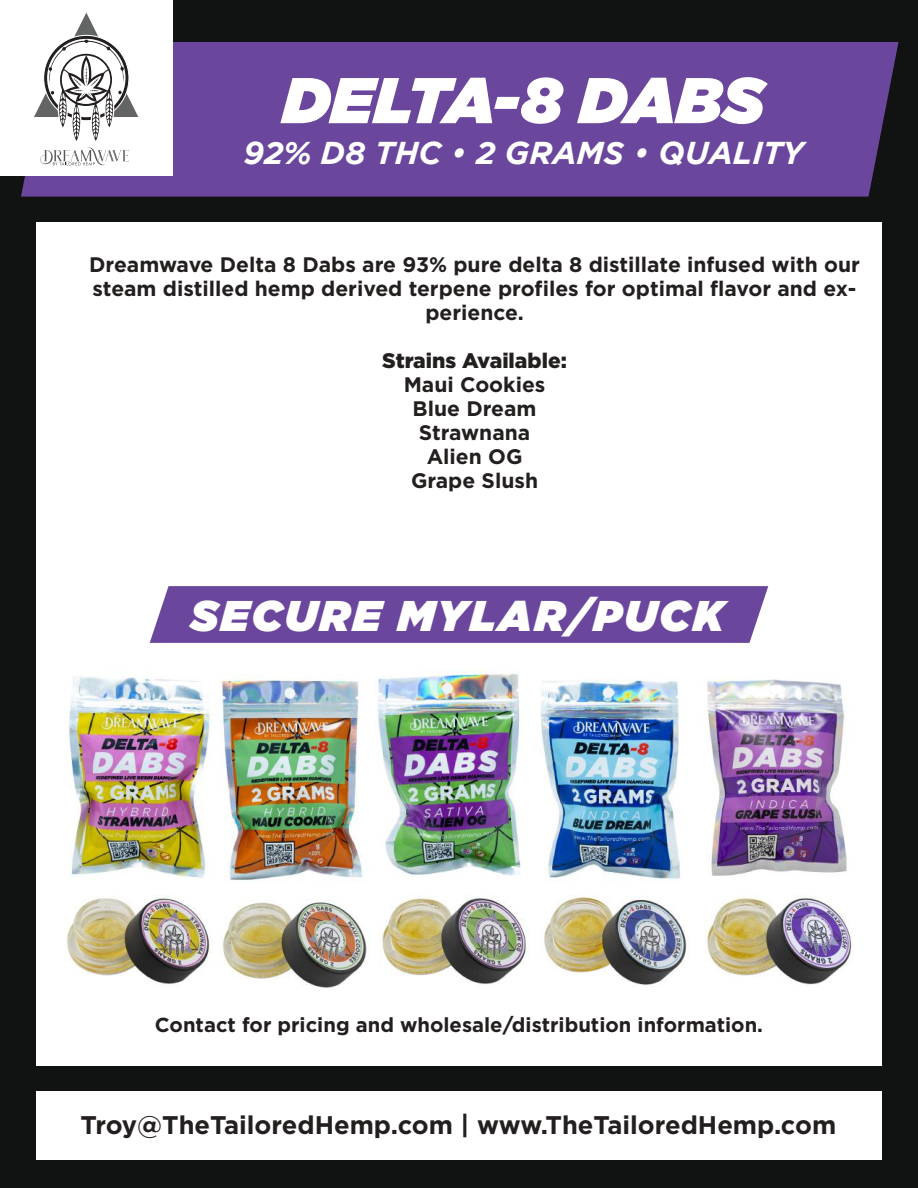
<style>
.page{position:relative;width:918px;height:1188px;background:#111212}
.page>*{position:absolute;margin:0;border:0;box-sizing:border-box;transform-origin:0 0}
.t1{font:italic 900 64.5px "Gotham";color:#fff}
.t2{font:italic 900 42.9px "Gotham";letter-spacing:.06em;color:#fff}
.t3{font:italic 700 31.5px "Gotham";color:#fff}
.t4{font:700 25.5px "Gotham";color:#241f1f}
.t5{font:700 21px/24px "Gotham";color:#241f1f;text-align:center}
.t6{font:900 21px "Gotham";color:#241f1f}
.t7{font:700 20.25px "Gotham";color:#241f1f}
</style>
<div class="page">
<div style="left:21px;top:42px;width:878px;height:155px;background:#6a479d"></div>
<div style="left:0;top:0;width:172px;height:176px;background:#fff"></div>
<svg style="left:34px;top:13px;width:104px;height:152px"></svg>
<div style="left:36px;top:222px;width:846px;height:843px;background:#fff"></div>
<div style="left:36px;top:1091px;width:846px;height:69px;background:#fff"></div>
<img style="left:379px;top:897px;width:148px;height:87px">
<img style="left:544px;top:896px;width:143px;height:89px">
<img style="left:222px;top:899px;width:145px;height:89px">
<img style="left:66px;top:897px;width:145px;height:87px">
<img style="left:219px;top:675px;width:144px;height:206px">
<img style="left:541px;top:679px;width:140px;height:202px">
<img style="left:378px;top:671px;width:143px;height:205px">
<img style="left:69px;top:676px;width:143px;height:203px">
<div style="left:150px;top:586px;width:618px;height:57px;background:#6a479d"></div>
<img style="left:707px;top:675px;width:140px;height:201px">
<img style="left:704px;top:897px;width:148px;height:88px">
<h1 class="t1" style="left:283px;top:63px;width:483px">DELTA-8 DABS</h1>
<h3 class="t3" style="left:244px;top:134px;width:561px">92% D8 THC • 2 GRAMS • QUALITY</h3>
<p class="t5" style="left:89px;top:252px;width:772px">Dreamwave Delta 8 Dabs are 93% pure delta 8 distillate infused with our steam distilled hemp derived terpene profiles for optimal flavor and ex&shy;perience.</p>
<p class="t6" style="left:382px;top:349px;width:186px">Strains Available:</p>
<p class="t5" style="left:404px;top:372px;width:143px">Maui Cookies<br>Blue Dream<br>Strawnana<br>Alien OG<br>Grape Slush</p>
<h2 class="t2" style="left:190px;top:591px;width:535px">SECURE MYLAR/PUCK</h2>
<p class="t7" style="left:155px;top:1013px;width:610px">Contact for pricing and wholesale/distribution information.</p>
<p class="t4" style="left:81px;top:1110px;width:757px">Troy@TheTailoredHemp.com | www.TheTailoredHemp.com</p>
</div>
